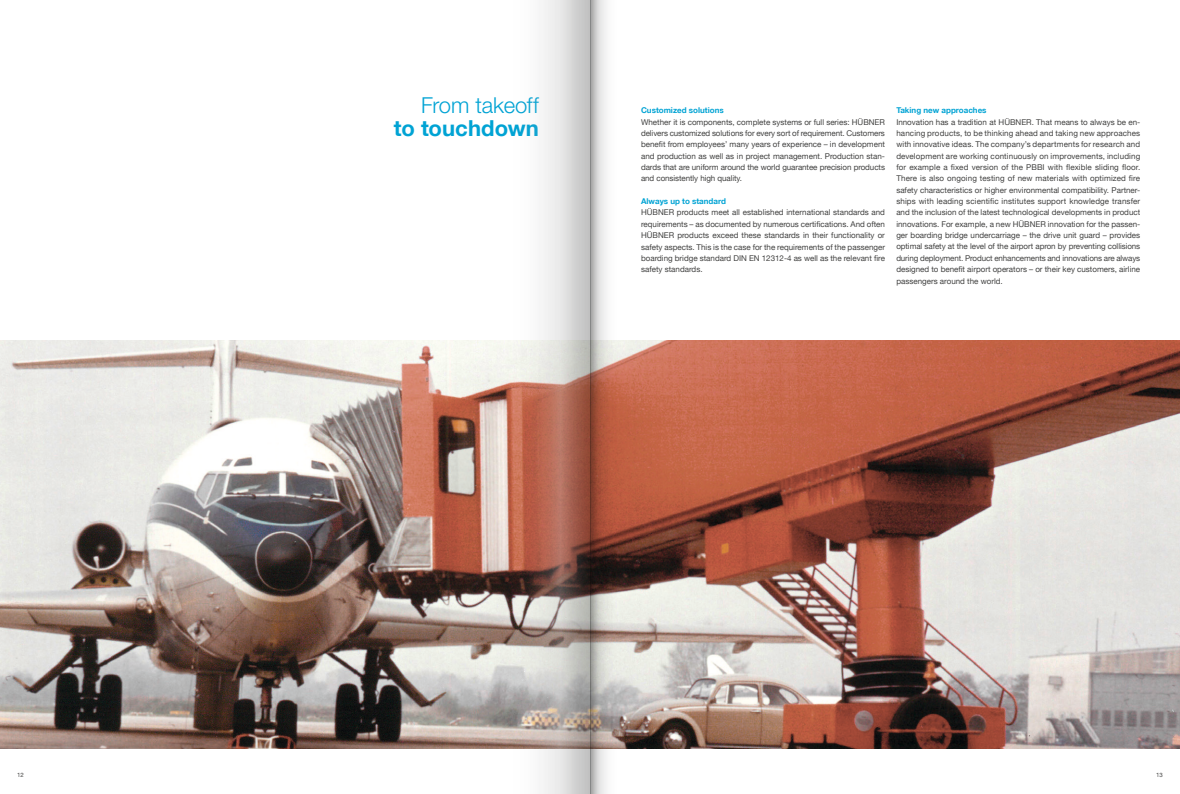
<style>
.page{position:relative;width:1180px;height:794px;background:#fff}
.page>*{position:absolute;margin:0;border:0;box-sizing:border-box;transform-origin:0 0}
.t1{font:300 22px "Helvetica Neue LT Pro";letter-spacing:-.01em;color:#00a3d4}
.t2{font:700 22px "Helvetica Neue LT";letter-spacing:.005em;color:#00a3d4}
.t3{font:8px/11.3px "Helvetica Neue LT";color:#414140;text-align:justify}
.t4{font:700 8px "Helvetica Neue LT";color:#00a3d4}
.t5{font:6px "Helvetica Neue LT";color:#414140}
</style>
<div class="page">
<img style="left:0;top:340px;width:1179px;height:408px">
<svg style="left:595px;top:0;width:23px;height:794px"></svg>
<svg style="left:505px;top:0;width:90px;height:794px"></svg>
<h1 class="t1" style="left:421px;top:92px;width:119px">From takeoff</h1>
<h1 class="t2" style="left:394px;top:115px;width:146px">to touchdown</h1>
<p class="t4" style="left:641px;top:106px;width:84px">Customized solutions</p>
<p class="t3" style="left:641px;top:116px;width:245px">Whether it is components, complete systems or full series: HÜBNER delivers customized solutions for every sort of requirement. Customers benefit from employees’ many years of experience – in development and production as well as in project management. Production stan&shy;dards that are uniform around the world guarantee precision products and consistently high quality.</p>
<p class="t4" style="left:641px;top:196px;width:86px">Always up to standard</p>
<p class="t3" style="left:641px;top:207px;width:245px">HÜBNER products meet all established international standards and requirements – as documented by numerous certifications. And often HÜBNER products exceed these standards in their functionality or safety aspects. This is the case for the requirements of the passenger boarding bridge standard DIN EN 12312-4 as well as the relevant fire safety standards.</p>
<p class="t4" style="left:896px;top:106px;width:92px">Taking new approaches</p>
<p class="t3" style="left:896px;top:116px;width:245px">Innovation has a tradition at HÜBNER. That means to always be en&shy;hancing products, to be thinking ahead and taking new approaches with innovative ideas. The company’s departments for research and development are working continuously on improvements, including for example a fixed version of the PBBI with flexible sliding floor.<br>There is also ongoing testing of new materials with optimized fire safety characteristics or higher environmental compatibility. Partner&shy;ships with leading scientific institutes support knowledge transfer and the inclusion of the latest technological developments in product innovations. For example, a new HÜBNER innovation for the passen&shy;ger boarding bridge undercarriage – the drive unit guard – provides optimal safety at the level of the airport apron by preventing collisions during deployment. Product enhancements and innovations are always designed to benefit airport operators – or their key customers, airline passengers around the world.</p>
<p class="t5" style="left:17px;top:771px;width:8px">12</p>
<p class="t5" style="left:1156px;top:771px;width:8px">13</p>
</div>
